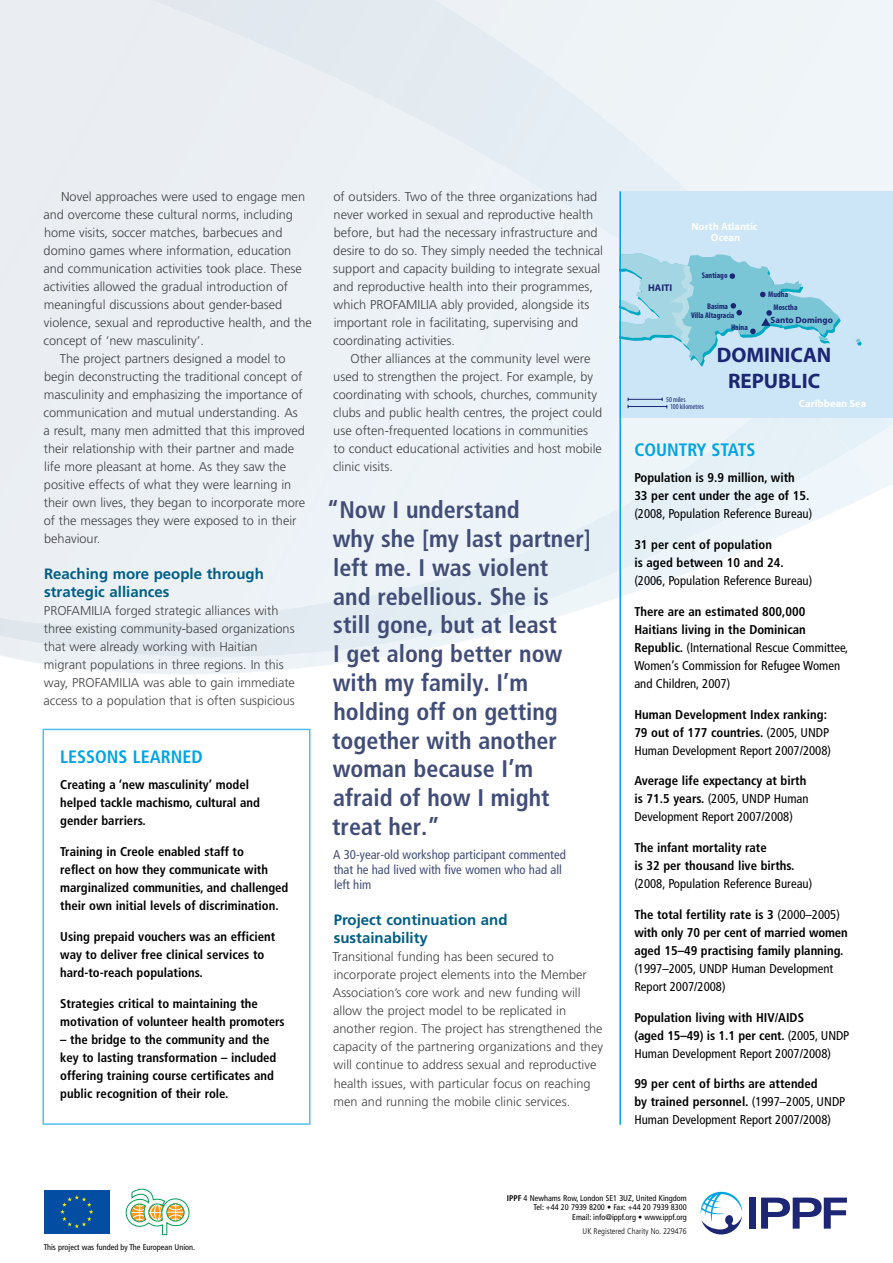
<style>
.page{position:relative;width:893px;height:1263px;background:#fff}
.page>*{position:absolute;margin:0;border:0;box-sizing:border-box;transform-origin:0 0}
.t1{font:700 condensed 24px/28.8px "Frutiger";color:#414d77}
.t2{font:700 21px/25.2px "Myriad Pro";color:#1c2674;text-align:center}
.t3{font:700 condensed 18px "Frutiger";color:#00a4e4}
.t4{font:700 15px/18px "Frutiger";color:#005e84}
.t5{font:300 12.75px/18px "Frutiger";color:#414142}
.t6{font:700 condensed 12.75px/18px "Frutiger";color:#000}
.t7{font:condensed 12.75px/18px "Frutiger";color:#000}
.t8{font:condensed 12.75px/15.3px "Frutiger";color:#414d77}
.t9{font:700 10.5px/11.4px "Myriad Pro";color:#fff;text-align:center}
.t10{font:700 9.75px "Myriad Pro";color:#1c2674}
.t11{font:700 9px "Myriad Pro";color:#1c2674}
.t12{font:condensed 8.25px/9.9px "Frutiger";color:#000;text-align:right}
.t13{font:700 condensed 8.25px "Myriad Pro";color:#1c2674}
.t14{font:300 condensed 8.25px "Frutiger";color:#000}
.t15{font:condensed 7.5px/7.6px "Myriad Pro";color:#1c2674}
.s1{font-weight:700}
.s2{font-weight:400}
</style>
<div class="page">
<div style="left:830px;top:0;width:63px;height:491px;background:#eff5f9"></div>
<img style="left:849px;top:451px;width:29px;height:54px">
<img style="left:534px;top:537px;width:27px;height:11px">
<img style="left:849px;top:418px;width:40px;height:33px">
<div style="left:790px;top:418px;width:59px;height:33px;background:#e5f1f7"></div>
<div style="left:106px;top:0;width:684px;height:384px;background:#ebf0f5"></div>
<div style="left:619px;top:191px;width:274px;height:227px;background:#cce6f7"></div>
<svg style="left:855px;top:339px;width:7px;height:7px"></svg>
<svg style="left:621px;top:253px;width:220px;height:114px"></svg>
<hr style="left:628px;top:399px;width:34px;height:1px;background:#1c2674">
<hr style="left:628px;top:406px;width:39px;height:1px;background:#1c2674">
<hr style="left:619px;top:191px;width:2px;height:934px;background:#00a4e4">
<div style="left:749px;top:1197px;width:7px;height:31px;background:#1c2674"></div>
<svg style="left:761px;top:1197px;width:86px;height:31px"></svg>
<svg style="left:701px;top:1192px;width:41px;height:42px"></svg>
<div style="left:44px;top:1190px;width:66px;height:44px;background:#034ea2"></div>
<svg style="left:60px;top:1195px;width:33px;height:33px"></svg>
<svg style="left:126px;top:1189px;width:63px;height:46px"></svg>
<p class="t5" style="left:61px;top:188px;width:245px">Novel approaches were used to engage men</p>
<p class="t5" style="left:44px;top:206px;width:251px">and overcome these cultural norms, including</p>
<p class="t5" style="left:44px;top:224px;width:240px">home visits, soccer matches, barbecues and</p>
<p class="t5" style="left:44px;top:242px;width:249px">domino games where information, education</p>
<p class="t5" style="left:44px;top:260px;width:260px">and communication activities took place. These</p>
<p class="t5" style="left:44px;top:278px;width:246px">activities allowed the gradual introduction of</p>
<p class="t5" style="left:44px;top:296px;width:240px">meaningful discussions about gender-based</p>
<p class="t5" style="left:44px;top:314px;width:270px">violence, sexual and reproductive health, and the</p>
<p class="t5" style="left:43px;top:332px;width:162px">concept of ‘new masculinity’.</p>
<p class="t5" style="left:60px;top:350px;width:227px">The project partners designed a model to</p>
<p class="t5" style="left:44px;top:368px;width:260px">begin deconstructing the traditional concept of</p>
<p class="t5" style="left:44px;top:386px;width:260px">masculinity and emphasizing the importance of</p>
<p class="t5" style="left:43px;top:404px;width:256px">communication and mutual understanding. As</p>
<p class="t5" style="left:44px;top:422px;width:263px">a result, many men admitted that this improved</p>
<p class="t5" style="left:44px;top:440px;width:252px">their relationship with their partner and made</p>
<p class="t5" style="left:44px;top:458px;width:244px">life more pleasant at home. As they saw the</p>
<p class="t5" style="left:44px;top:476px;width:249px">positive effects of what they were learning in</p>
<p class="t5" style="left:44px;top:494px;width:263px">their own lives, they began to incorporate more</p>
<p class="t5" style="left:44px;top:512px;width:254px">of the messages they were exposed to in their</p>
<p class="t5" style="left:44px;top:530px;width:58px">behaviour.</p>
<p class="t4" style="left:44px;top:565px;width:221px">Reaching more people through strategic alliances</p>
<p class="t5" style="left:44px;top:602px;width:253px">PROFAMILIA forged strategic alliances with three existing community-based organizations that were already working with Haitian migrant populations in three regions. In this way, PROFAMILIA was able to gain immediate access to a population that is often suspicious</p>
<h3 class="t3" style="left:60px;top:746px;width:144px">LESSONS LEARNED</h3>
<p class="t6" style="left:60px;top:776px;width:201px">Creating a ‘new masculinity’ model helped tackle machismo, cultural and gender barriers.</p>
<p class="t6" style="left:60px;top:843px;width:230px">Training in Creole enabled staff to<br>reflect on how they communicate with marginalized communities, and challenged their own initial levels of discrimination.</p>
<p class="t6" style="left:60px;top:927px;width:216px">Using prepaid vouchers was an efficient way to deliver free clinical services to hard-to-reach populations.</p>
<p class="t6" style="left:60px;top:994px;width:226px">Strategies critical to maintaining the motivation of volunteer health promoters</p>
<p class="t6" style="left:60px;top:1030px;width:218px">– the bridge to the community and the key to lasting transformation – included offering training course certificates and public recognition of their role.</p>
<p class="t5" style="left:333px;top:188px;width:271px">of outsiders. Two of the three organizations had never worked in sexual and reproductive health before, but had the necessary infrastructure and desire to do so. They simply needed the technical support and capacity building to integrate sexual and reproductive health into their programmes, which PROFAMILIA ably provided, alongside its important role in facilitating, supervising and coordinating activities.</p>
<p class="t5" style="left:333px;top:350px;width:271px;text-indent:17px">Other alliances at the community level were used to strengthen the project. For example, by coordinating with schools, churches, community clubs and public health centres, the project could use often-frequented locations in communities to conduct educational activities and host mobile clinic visits.</p>
<p class="t1" style="left:327px;top:495px;width:265px">“Now I understand<br>why she [my last partner] left me. I was violent<br>and rebellious. She is<br>still gone, but at least<br>I get along better now with my family. I’m holding off on getting together with another woman because I’m afraid of how I might treat her.”</p>
<p class="t8" style="left:333px;top:847px;width:234px">A 30-year-old workshop participant commented that he had lived with five women who had all left him</p>
<p class="t4" style="left:334px;top:911px;width:175px">Project continuation and sustainability</p>
<p class="t5" style="left:332px;top:948px;width:272px">Transitional funding has been secured to incorporate project elements into the Member Association’s core work and new funding will allow the project model to be replicated in another region. The project has strengthened the capacity of the partnering organizations and they will continue to address sexual and reproductive health issues, with particular focus on reaching men and running the mobile clinic services.</p>
<p class="t10" style="left:648px;top:282px;width:26px">HAITI</p>
<p class="t9" style="left:691px;top:220px;width:68px">North Atlantic<br>Ocean</p>
<p class="t13" style="left:702px;top:271px;width:27px">Santiago</p>
<p class="t13" style="left:707px;top:301px;width:23px">Basima</p>
<p class="t13" style="left:691px;top:311px;width:45px">Villa Altagracia</p>
<p class="t13" style="left:731px;top:322px;width:18px">Haina</p>
<p class="t13" style="left:768px;top:290px;width:21px">Mudha</p>
<p class="t13" style="left:773px;top:303px;width:26px">Mosctha</p>
<p class="t11" style="left:770px;top:315px;width:64px">Santo Domingo</p>
<h2 class="t2" style="left:717px;top:343px;width:116px">DOMINICAN<br>REPUBLIC</h2>
<p class="t15" style="left:670px;top:395px;width:36px;text-indent:-4px">50 miles<br>100 kilometres</p>
<p class="t9" style="left:799px;top:398px;width:69px">Caribbean Sea</p>
<h3 class="t3" style="left:634px;top:439px;width:123px">COUNTRY STATS</h3>
<p class="t6" style="left:634px;top:469px;width:177px">Population is 9.9 million, with<br>33 per cent under the age of 15.</p>
<p class="t7" style="left:634px;top:505px;width:179px">(2008, Population Reference Bureau)</p>
<p class="t6" style="left:634px;top:536px;width:151px">31 per cent of population<br>is aged between 10 and 24.</p>
<p class="t7" style="left:634px;top:572px;width:179px">(2006, Population Reference Bureau)</p>
<p class="t7" style="left:634px;top:602px;width:215px"><span class="s1">There are an estimated 800,000<br>Haitians living in the Dominican Republic.</span> (International Rescue Committee, Women’s Commission for Refugee Women and Children, 2007)</p>
<p class="t6" style="left:634px;top:705px;width:198px">Human Development Index ranking:<br>79 out of 177 countries. <span class="s2">(2005, UNDP<br>Human Development Report 2007/2008)</span></p>
<p class="t7" style="left:634px;top:772px;width:176px"><span class="s1">Average life expectancy at birth is 71.5 years.</span> (2005, UNDP Human<br>Development Report 2007/2008)</p>
<p class="t6" style="left:634px;top:839px;width:162px">The infant mortality rate<br>is 32 per thousand live births.</p>
<p class="t7" style="left:634px;top:875px;width:179px">(2008, Population Reference Bureau)</p>
<p class="t6" style="left:634px;top:905px;width:215px">The total fertility rate is 3 <span class="s2">(2000–2005) </span>with only 70 per cent of married women aged 15–49 practising family planning.</p>
<p class="t7" style="left:634px;top:959px;width:201px">(1997–2005, UNDP Human Development<br>Report 2007/2008)</p>
<p class="t6" style="left:634px;top:1008px;width:216px">Population living with HIV/AIDS<br>(aged 15–49) is 1.1 per cent. <span class="s2">(2005, UNDP<br>Human Development Report 2007/2008)</span></p>
<p class="t6" style="left:634px;top:1075px;width:213px">99 per cent of births are attended<br>by trained personnel. <span class="s2">(1997–2005, UNDP<br>Human Development Report 2007/2008)</span></p>
<p class="t12" style="left:44px;top:1242px;width:153px">This project was funded by The European Union.</p>
<p class="t12" style="left:507px;top:1193px;width:181px"><span class="s1">IPPF</span> 4 Newhams Row, London SE1 3UZ, United Kingdom<br>Tel: +44 20 7939 8200 • Fax: +44 20 7939 8300<br>Email: info@ippf.org • www.ippf.org</p>
<p class="t14" style="left:583px;top:1227px;width:106px">UK Registered Charity No. 229476</p>
</div>
